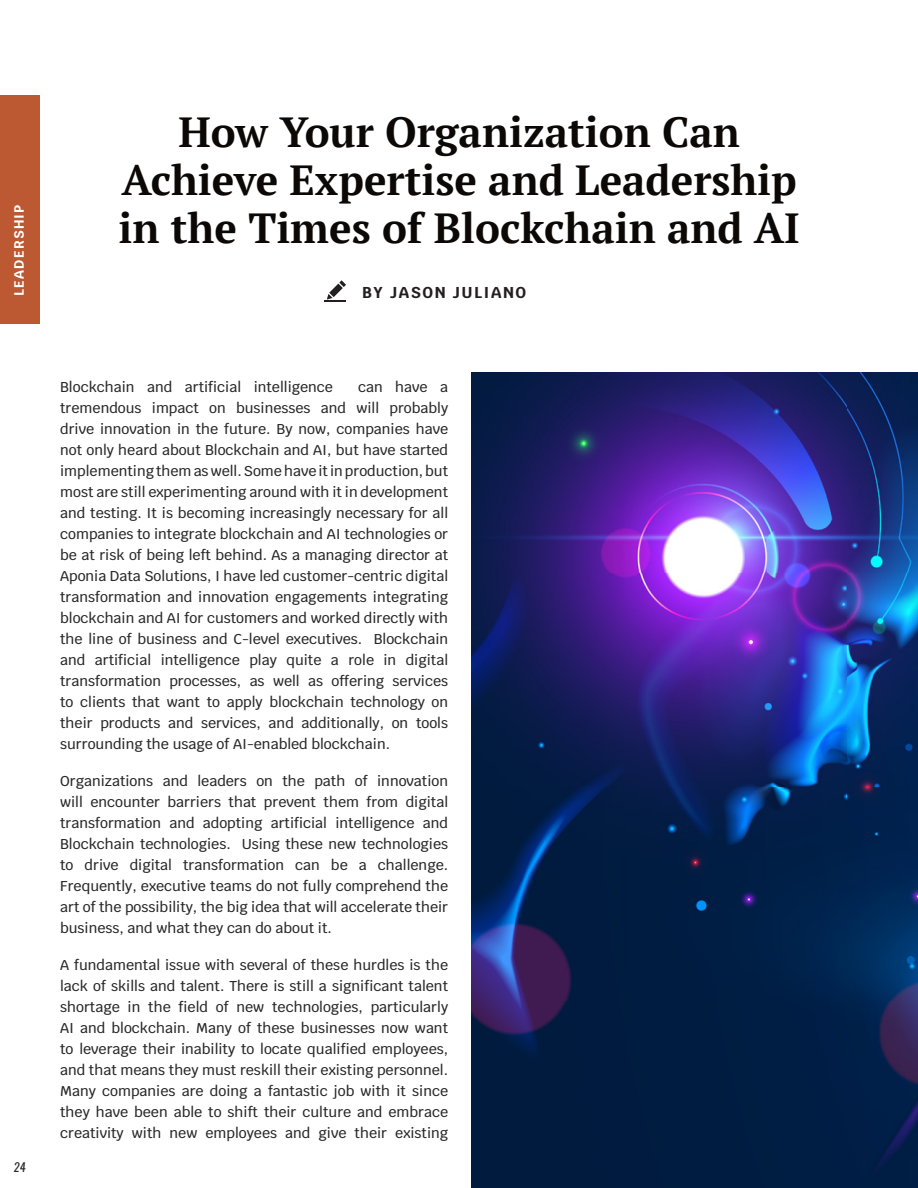
<style>
.page{position:relative;width:918px;height:1188px;background:#fff}
.page>*{position:absolute;margin:0;border:0;box-sizing:border-box;transform-origin:0 0}
.t1{font:700 42px/48px "PT Serif";color:#0c0806;text-align:center}
.t2{font:700 15.75px "Krub";letter-spacing:.1em;color:#231f20}
.Body_Copy{font:500 14.25px/21px "Krub";color:#282828;text-align:justify}
.t3{font:700 13.5px "Krub";letter-spacing:.1em;color:#fff}
.t4{font:italic 12px "Oswald";color:#282828}
</style>
<div class="page">
<svg style="left:339px;top:280px;width:7px;height:7px"></svg>
<svg style="left:329px;top:284px;width:14px;height:13px"></svg>
<svg style="left:324px;top:294px;width:22px;height:8px"></svg>
<img style="left:472px;top:373px;width:446px;height:815px">
<div style="left:0;top:95px;width:40px;height:228px;background:#bc5933"></div>
<p class="t3" style="left:11px;top:296px;width:94px;rotate:-90deg">LEADERSHIP</p>
<p class="t4" style="left:14px;top:1158px;width:13px">24</p>
<p class="t1" style="left:118px;top:108px;width:683px">How Your Organization Can<br>Achieve Expertise and Leadership in the Times of Blockchain and AI</p>
<p class="t2" style="left:362px;top:284px;width:166px">BY JASON JULIANO</p>
<p class="Body_Copy" style="left:60px;top:376px;width:390px;text-indent:298px">can have a tremendous impact on businesses and will probably drive innovation in the future. By now, companies have not only heard about Blockchain and AI, but have started implementing them as well. Some have it in production, but most are still experimenting around with it in development and testing. It is becoming increasingly necessary for all companies to integrate blockchain and AI technologies or be at risk of being left behind. As a managing director at Aponia Data Solutions, I have led customer-centric digital transformation and innovation engagements integrating blockchain and AI for customers and worked directly with the line of business and C-level executives. Blockchain and artificial intelligence play quite a role in digital transformation processes, as well as offering services to clients that want to apply blockchain technology on their products and services, and additionally, on tools surrounding the usage of AI-enabled blockchain.</p>
<p class="Body_Copy" style="left:60px;top:770px;width:389px">Organizations and leaders on the path of innovation will encounter barriers that prevent them from digital transformation and adopting artificial intelligence and Blockchain technologies. Using these new technologies to drive digital transformation can be a challenge.<br>Frequently, executive teams do not fully comprehend the art of the possibility, the big idea that will accelerate their business, and what they can do about it.</p>
<p class="Body_Copy" style="left:60px;top:955px;width:390px">A fundamental issue with several of these hurdles is the lack of skills and talent. There is still a significant talent shortage in the field of new technologies, particularly AI and blockchain. Many of these businesses now want to leverage their inability to locate qualified employees, and that means they must reskill their existing personnel.<br>Many companies are doing a fantastic job with it since they have been able to shift their culture and embrace creativity with new employees and give their existing</p>
<p class="Body_Copy" style="left:60px;top:376px;width:274px">Blockchain and artificial intelligence</p>
</div>
